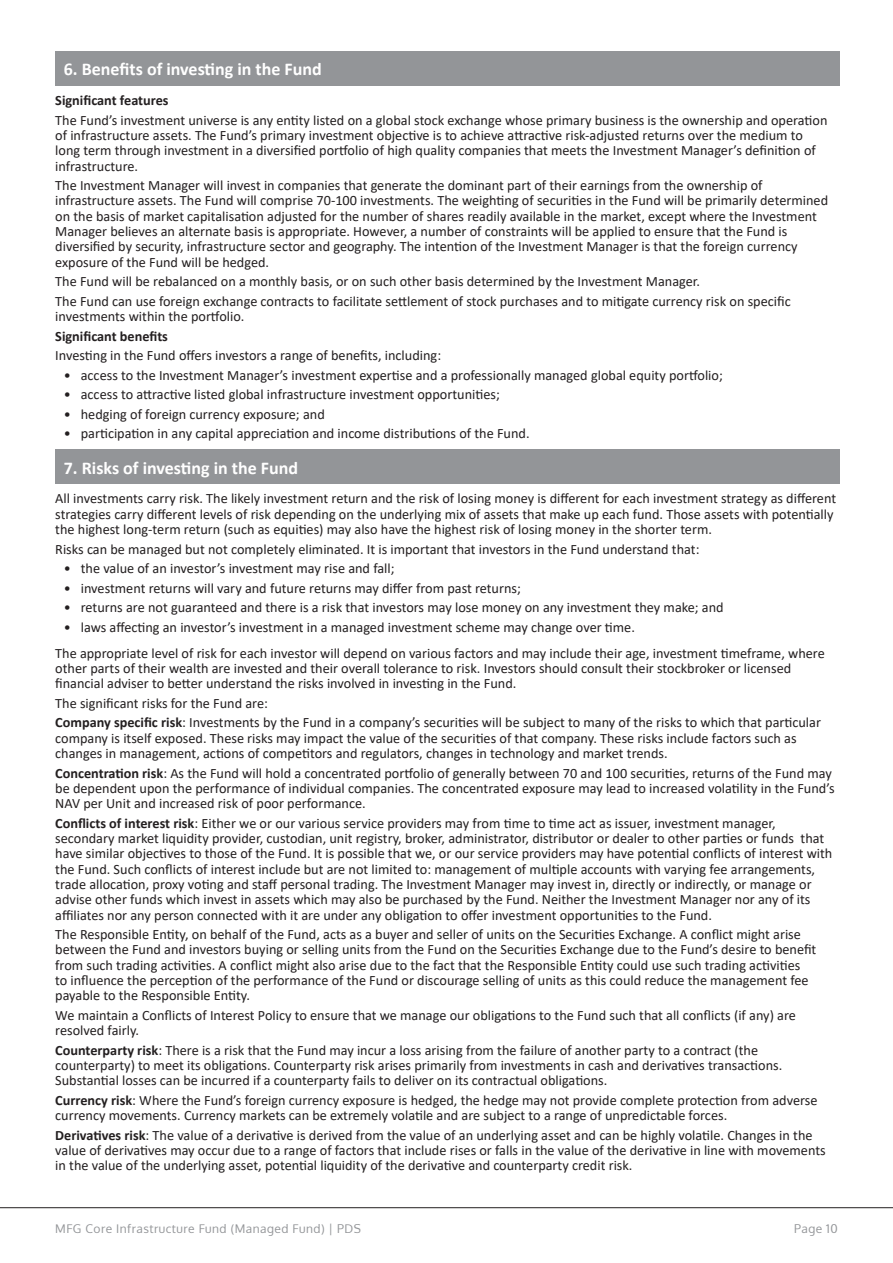
<style>
.page{position:relative;width:893px;height:1263px;background:#fff}
.page>*{position:absolute;margin:0;border:0;box-sizing:border-box;transform-origin:0 0}
.Heading_1{font:700 18px "Calibri";color:#fff}
.Body_Text{font:14.25px/15.3px "Calibri";color:#231f20}
.Body_text_bold{font:700 14.25px "Calibri";color:#231f20}
.t1{font:12px "Oxygen";letter-spacing:.04em;color:#939598}
.s1{font-weight:700}
</style>
<div class="page">
<hr style="left:0;top:1207px;width:893px;height:1px;background:#231f20">
<div style="left:55px;top:51px;width:785px;height:35px;background:#939598"></div>
<div style="left:55px;top:450px;width:785px;height:34px;background:#939598"></div>
<p class="Heading_1" style="left:64px;top:57px;width:260px">6. Benefits of investing in the Fund</p>
<p class="Body_text_bold" style="left:55px;top:90px;width:115px">Significant features</p>
<p class="Body_Text" style="left:55px;top:112px;width:774px">The Fund’s investment universe is any entity listed on a global stock exchange whose primary business is the ownership and operation of infrastructure assets. The Fund’s primary investment objective is to achieve attractive risk-adjusted returns over the medium to long term through investment in a diversified portfolio of high quality companies that meets the Investment Manager’s definition of infrastructure.</p>
<p class="Body_Text" style="left:55px;top:177px;width:774px">The Investment Manager will invest in companies that generate the dominant part of their earnings from the ownership of infrastructure assets. The Fund will comprise 70-100 investments. The weighting of securities in the Fund will be primarily determined on the basis of market capitalisation adjusted for the number of shares readily available in the market, except where the Investment Manager believes an alternate basis is appropriate. However, a number of constraints will be applied to ensure that the Fund is diversified by security, infrastructure sector and geography. The intention of the Investment Manager is that the foreign currency exposure of the Fund will be hedged.</p>
<p class="Body_Text" style="left:55px;top:273px;width:646px">The Fund will be rebalanced on a monthly basis, or on such other basis determined by the Investment Manager.</p>
<p class="Body_Text" style="left:55px;top:293px;width:737px">The Fund can use foreign exchange contracts to facilitate settlement of stock purchases and to mitigate currency risk on specific investments within the portfolio.</p>
<p class="Body_text_bold" style="left:55px;top:326px;width:114px">Significant benefits</p>
<p class="Body_Text" style="left:55px;top:347px;width:387px">Investing in the Fund offers investors a range of benefits, including:</p>
<p class="Body_Text" style="left:64px;top:367px;width:661px">• access to the Investment Manager’s investment expertise and a professionally managed global equity portfolio;</p>
<p class="Body_Text" style="left:64px;top:386px;width:438px">• access to attractive listed global infrastructure investment opportunities;</p>
<p class="Body_Text" style="left:64px;top:406px;width:263px">• hedging of foreign currency exposure; and</p>
<p class="Body_Text" style="left:64px;top:426px;width:467px">• participation in any capital appreciation and income distributions of the Fund.</p>
<p class="Heading_1" style="left:64px;top:455px;width:236px">7. Risks of investing in the Fund</p>
<p class="Body_Text" style="left:55px;top:491px;width:782px">All investments carry risk. The likely investment return and the risk of losing money is different for each investment strategy as different strategies carry different levels of risk depending on the underlying mix of assets that make up each fund. Those assets with potentially the highest long-term return (such as equities) may also have the highest risk of losing money in the shorter term.</p>
<p class="Body_Text" style="left:55px;top:541px;width:646px">Risks can be managed but not completely eliminated. It is important that investors in the Fund understand that:</p>
<p class="Body_Text" style="left:64px;top:560px;width:332px">• the value of an investor’s investment may rise and fall;</p>
<p class="Body_Text" style="left:64px;top:580px;width:459px">• investment returns will vary and future returns may differ from past returns;</p>
<p class="Body_Text" style="left:64px;top:599px;width:661px">• returns are not guaranteed and there is a risk that investors may lose money on any investment they make; and</p>
<p class="Body_Text" style="left:64px;top:619px;width:573px">• laws affecting an investor’s investment in a managed investment scheme may change over time.</p>
<p class="Body_Text" style="left:55px;top:645px;width:771px">The appropriate level of risk for each investor will depend on various factors and may include their age, investment timeframe, where other parts of their wealth are invested and their overall tolerance to risk. Investors should consult their stockbroker or licensed financial adviser to better understand the risks involved in investing in the Fund.</p>
<p class="Body_Text" style="left:55px;top:695px;width:214px">The significant risks for the Fund are:</p>
<p class="Body_Text" style="left:55px;top:715px;width:767px"><span class="s1">Company specific risk</span>: Investments by the Fund in a company’s securities will be subject to many of the risks to which that particular company is itself exposed. These risks may impact the value of the securities of that company. These risks include factors such as changes in management, actions of competitors and regulators, changes in technology and market trends.</p>
<p class="Body_Text" style="left:55px;top:765px;width:781px"><span class="s1">Concentration risk</span>: As the Fund will hold a concentrated portfolio of generally between 70 and 100 securities, returns of the Fund may be dependent upon the performance of individual companies. The concentrated exposure may lead to increased volatility in the Fund’s<br>NAV per Unit and increased risk of poor performance.</p>
<p class="Body_Text" style="left:55px;top:815px;width:779px"><span class="s1">Conflicts of interest risk</span>: Either we or our various service providers may from time to time act as issuer, investment manager, secondary market liquidity provider, custodian, unit registry, broker, administrator, distributor or dealer to other parties or funds that have similar objectives to those of the Fund. It is possible that we, or our service providers may have potential conflicts of interest with the Fund. Such conflicts of interest include but are not limited to: management of multiple accounts with varying fee arrangements, trade allocation, proxy voting and staff personal trading. The Investment Manager may invest in, directly or indirectly, or manage or advise other funds which invest in assets which may also be purchased by the Fund. Neither the Investment Manager nor any of its affiliates nor any person connected with it are under any obligation to offer investment opportunities to the Fund.</p>
<p class="Body_Text" style="left:55px;top:926px;width:763px">The Responsible Entity, on behalf of the Fund, acts as a buyer and seller of units on the Securities Exchange. A conflict might arise between the Fund and investors buying or selling units from the Fund on the Securities Exchange due to the Fund’s desire to benefit from such trading activities. A conflict might also arise due to the fact that the Responsible Entity could use such trading activities<br>to influence the perception of the performance of the Fund or discourage selling of units as this could reduce the management fee payable to the Responsible Entity.</p>
<p class="Body_Text" style="left:55px;top:1007px;width:742px">We maintain a Conflicts of Interest Policy to ensure that we manage our obligations to the Fund such that all conflicts (if any) are resolved fairly.</p>
<p class="Body_Text" style="left:55px;top:1042px;width:729px"><span class="s1">Counterparty risk</span>: There is a risk that the Fund may incur a loss arising from the failure of another party to a contract (the counterparty) to meet its obligations. Counterparty risk arises primarily from investments in cash and derivatives transactions.<br>Substantial losses can be incurred if a counterparty fails to deliver on its contractual obligations.</p>
<p class="Body_Text" style="left:55px;top:1092px;width:764px"><span class="s1">Currency risk</span>: Where the Fund’s foreign currency exposure is hedged, the hedge may not provide complete protection from adverse currency movements. Currency markets can be extremely volatile and are subject to a range of unpredictable forces.</p>
<p class="Body_Text" style="left:55px;top:1127px;width:772px"><span class="s1">Derivatives risk</span>: The value of a derivative is derived from the value of an underlying asset and can be highly volatile. Changes in the value of derivatives may occur due to a range of factors that include rises or falls in the value of the derivative in line with movements in the value of the underlying asset, potential liquidity of the derivative and counterparty credit risk.</p>
<p class="t1" style="left:55px;top:1221px;width:307px">MFG Core Infrastructure Fund (Managed Fund) | PDS</p>
<p class="t1" style="left:794px;top:1221px;width:45px">Page 10</p>
</div>
